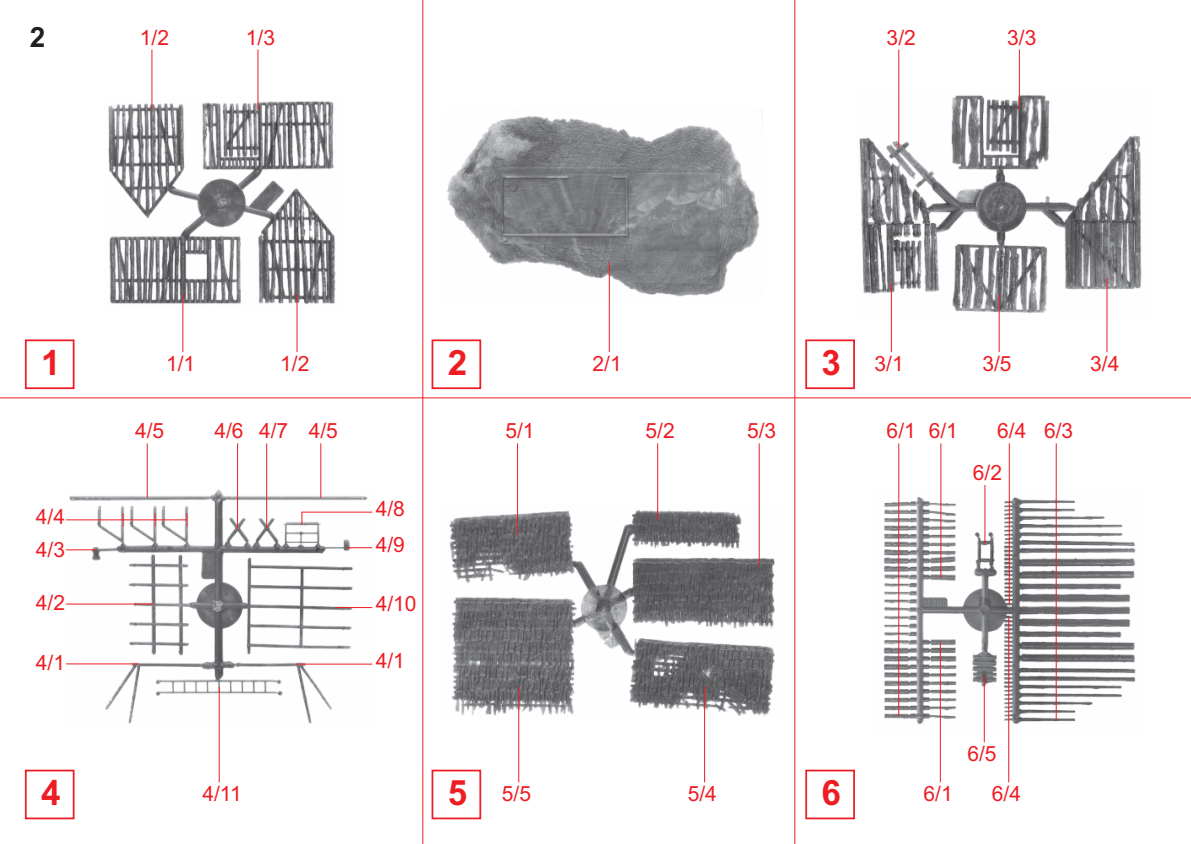
<style>
.page{position:relative;width:1191px;height:844px;background:#fff}
.page>*{position:absolute;margin:0;border:0;box-sizing:border-box;transform-origin:0 0}
.t1{font:700 35px "Arial";color:#ee1d23}
.t2{font:700 28px "Arial";color:#231f20}
.t3{font:21px/35.5px "Arial";color:#ee1d23}
</style>
<div class="page">
<hr style="left:422px;top:0;width:1px;height:843px;background:#ee1d23">
<hr style="left:794px;top:0;width:1px;height:843px;background:#ee1d23">
<hr style="left:0;top:397px;width:1191px;height:1px;background:#ee1d23">
<img style="left:108px;top:95px;width:228px;height:214px">
<img style="left:447px;top:116px;width:313px;height:183px">
<img style="left:859px;top:90px;width:283px;height:231px">
<img style="left:66px;top:487px;width:307px;height:238px">
<img style="left:449px;top:503px;width:326px;height:216px">
<img style="left:883px;top:492px;width:253px;height:239px">
<div style="left:25px;top:339px;width:49px;height:50px;border:2px solid #ee1d23"></div>
<div style="left:431px;top:339px;width:50px;height:50px;border:2px solid #ee1d23"></div>
<div style="left:805px;top:339px;width:50px;height:50px;border:2px solid #ee1d23"></div>
<div style="left:25px;top:769px;width:49px;height:50px;border:2px solid #ee1d23"></div>
<div style="left:431px;top:769px;width:50px;height:50px;border:2px solid #ee1d23"></div>
<div style="left:805px;top:769px;width:50px;height:50px;border:2px solid #ee1d23"></div>
<hr style="left:151px;top:49px;width:1px;height:61px;background:#ee1d23">
<hr style="left:257px;top:49px;width:1px;height:61px;background:#ee1d23">
<hr style="left:182px;top:294px;width:1px;height:58px;background:#ee1d23">
<hr style="left:296px;top:294px;width:1px;height:58px;background:#ee1d23">
<hr style="left:609px;top:262px;width:1px;height:90px;background:#ee1d23">
<hr style="left:898px;top:49px;width:1px;height:99px;background:#ee1d23">
<hr style="left:1019px;top:49px;width:1px;height:61px;background:#ee1d23">
<hr style="left:891px;top:283px;width:1px;height:69px;background:#ee1d23">
<hr style="left:998px;top:294px;width:1px;height:58px;background:#ee1d23">
<hr style="left:1106px;top:277px;width:1px;height:75px;background:#ee1d23">
<hr style="left:147px;top:443px;width:1px;height:54px;background:#ee1d23">
<hr style="left:237px;top:443px;width:1px;height:86px;background:#ee1d23">
<hr style="left:266px;top:443px;width:1px;height:85px;background:#ee1d23">
<hr style="left:320px;top:443px;width:1px;height:55px;background:#ee1d23">
<hr style="left:66px;top:663px;width:73px;height:1px;background:#ee1d23">
<hr style="left:66px;top:549px;width:30px;height:1px;background:#ee1d23">
<hr style="left:66px;top:519px;width:121px;height:1px;background:#ee1d23">
<svg style="left:186px;top:513px;width:1px;height:13px"></svg>
<svg style="left:123px;top:513px;width:1px;height:13px"></svg>
<svg style="left:155px;top:513px;width:1px;height:13px"></svg>
<hr style="left:301px;top:511px;width:71px;height:1px;background:#ee1d23">
<svg style="left:301px;top:512px;width:1px;height:12px"></svg>
<svg style="left:346px;top:547px;width:26px;height:1px"></svg>
<hr style="left:335px;top:607px;width:37px;height:1px;background:#ee1d23">
<hr style="left:296px;top:663px;width:76px;height:1px;background:#ee1d23">
<hr style="left:66px;top:603px;width:88px;height:1px;background:#ee1d23">
<hr style="left:219px;top:686px;width:1px;height:96px;background:#ee1d23">
<hr style="left:517px;top:443px;width:1px;height:91px;background:#ee1d23">
<hr style="left:657px;top:443px;width:1px;height:76px;background:#ee1d23">
<hr style="left:758px;top:443px;width:1px;height:122px;background:#ee1d23">
<hr style="left:518px;top:686px;width:1px;height:96px;background:#ee1d23">
<hr style="left:704px;top:686px;width:1px;height:96px;background:#ee1d23">
<hr style="left:898px;top:443px;width:1px;height:273px;background:#ee1d23">
<hr style="left:940px;top:443px;width:1px;height:135px;background:#ee1d23">
<hr style="left:984px;top:485px;width:1px;height:58px;background:#ee1d23">
<hr style="left:1055px;top:443px;width:1px;height:276px;background:#ee1d23">
<hr style="left:1008px;top:443px;width:1px;height:160px;background:#ee1d23">
<hr style="left:983px;top:676px;width:1px;height:66px;background:#ee1d23">
<hr style="left:940px;top:641px;width:1px;height:141px;background:#ee1d23">
<hr style="left:1008px;top:617px;width:1px;height:165px;background:#ee1d23">
<h2 class="t2" style="left:30px;top:21px;width:17px">2</h2>
<p class="t3" style="left:140px;top:20px;width:31px">1/2</p>
<p class="t3" style="left:246px;top:20px;width:31px">1/3</p>
<p class="t3" style="left:886px;top:20px;width:31px">3/2</p>
<p class="t3" style="left:1007px;top:20px;width:31px">3/3</p>
<h1 class="t1" style="left:41px;top:342px;width:21px">1</h1>
<h1 class="t1" style="left:448px;top:342px;width:21px">2</h1>
<h1 class="t1" style="left:821px;top:342px;width:21px">3</h1>
<p class="t3" style="left:166px;top:346px;width:31px">1/1</p>
<p class="t3" style="left:280px;top:346px;width:31px">1/2</p>
<p class="t3" style="left:592px;top:346px;width:31px">2/1</p>
<p class="t3" style="left:135px;top:413px;width:31px">4/5</p>
<p class="t3" style="left:214px;top:413px;width:125px">4/6 4/7 4/5</p>
<p class="t3" style="left:36px;top:498px;width:31px">4/4</p>
<p class="t3" style="left:376px;top:491px;width:31px">4/8<br>4/9</p>
<p class="t3" style="left:36px;top:532px;width:31px">4/3</p>
<p class="t3" style="left:36px;top:584px;width:31px">4/2</p>
<p class="t3" style="left:36px;top:645px;width:31px">4/1</p>
<p class="t3" style="left:376px;top:586px;width:42px">4/10</p>
<p class="t3" style="left:376px;top:642px;width:31px">4/1</p>
<p class="t3" style="left:505px;top:413px;width:31px">5/1</p>
<p class="t3" style="left:645px;top:413px;width:31px">5/2</p>
<p class="t3" style="left:747px;top:413px;width:31px">5/3</p>
<h1 class="t1" style="left:41px;top:772px;width:21px">4</h1>
<h1 class="t1" style="left:448px;top:772px;width:21px">5</h1>
<h1 class="t1" style="left:821px;top:772px;width:21px">6</h1>
<p class="t3" style="left:502px;top:775px;width:31px">5/5</p>
<p class="t3" style="left:688px;top:775px;width:31px">5/4</p>
<p class="t3" style="left:202px;top:775px;width:41px">4/11</p>
<p class="t3" style="left:874px;top:346px;width:31px">3/1</p>
<p class="t3" style="left:982px;top:346px;width:31px">3/5</p>
<p class="t3" style="left:1090px;top:346px;width:31px">3/4</p>
<p class="t3" style="left:886px;top:413px;width:31px">6/1</p>
<p class="t3" style="left:928px;top:413px;width:31px">6/1</p>
<p class="t3" style="left:997px;top:413px;width:78px">6/4 6/3</p>
<p class="t3" style="left:972px;top:455px;width:31px">6/2</p>
<p class="t3" style="left:967px;top:736px;width:31px">6/5</p>
<p class="t3" style="left:923px;top:775px;width:31px">6/1</p>
<p class="t3" style="left:992px;top:775px;width:31px">6/4</p>
</div>
